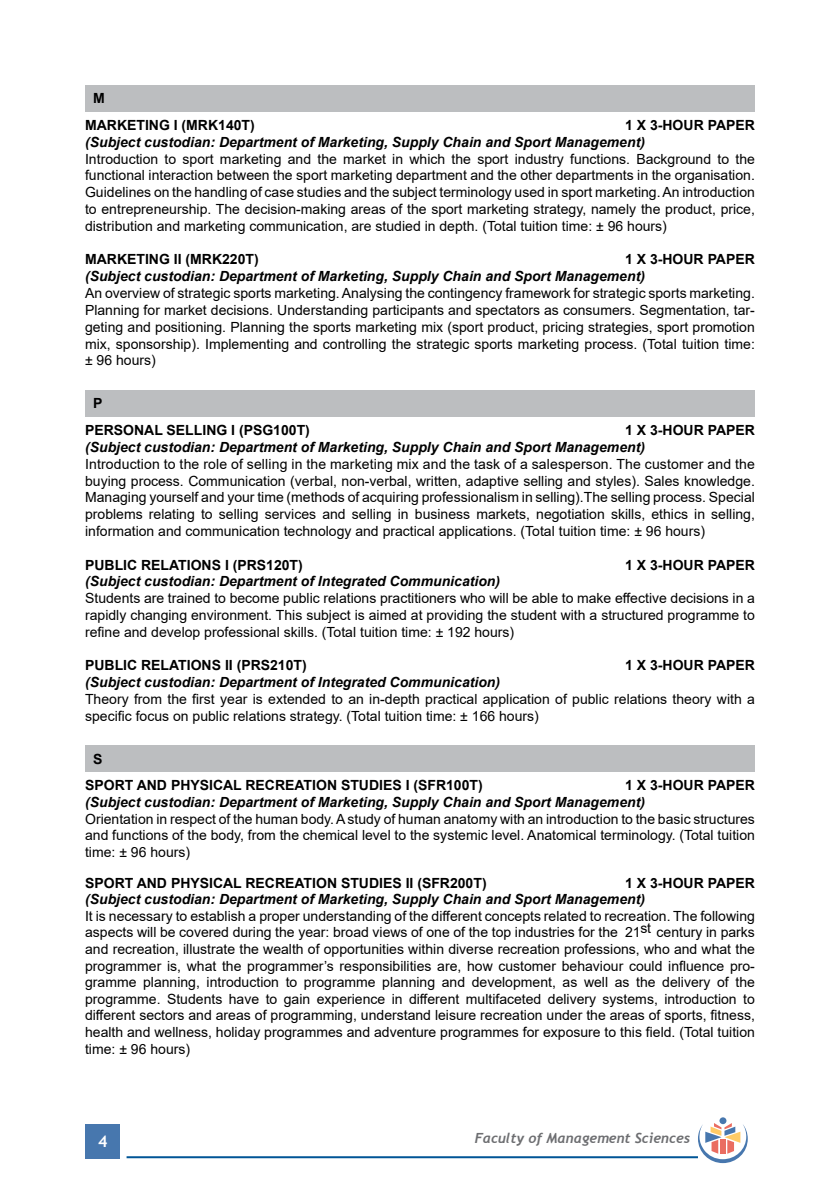
<style>
.page{position:relative;width:840px;height:1191px;background:#fff}
.page>*{position:absolute;margin:0;border:0;box-sizing:border-box;transform-origin:0 0}
.t1{font:700 16px "Trebuchet MS";color:#fff}
.t2{font:14px/16.8px "Arial";color:#000;text-align:justify}
.t3{font:italic 700 14px "Arial";color:#000}
.t4{font:700 14px/26.8px "Arial";color:#000}
.t5{font:italic 700 14px "Trebuchet";color:#6d6e71}
</style>
<div class="page">
<div style="left:86px;top:1124px;width:34px;height:34px;background:#4777ae"></div>
<hr style="left:126px;top:1156px;width:571px;height:2px;background:#005596">
<div style="left:719px;top:1117px;width:7px;height:7px;background:#4777ae;border-radius:50%"></div>
<svg style="left:697px;top:1123px;width:50px;height:40px"></svg>
<div style="left:85px;top:85px;width:669px;height:26px;background:#bcbec0"></div>
<div style="left:85px;top:390px;width:669px;height:26px;background:#bcbec0"></div>
<div style="left:85px;top:745px;width:669px;height:27px;background:#bcbec0"></div>
<p class="t4" style="left:85px;top:85px;width:171px;text-indent:8px">M<br>MARKETING I (MRK140T)</p>
<p class="t4" style="left:624px;top:112px;width:131px">1 X 3-HOUR PAPER</p>
<p class="t3" style="left:85px;top:133px;width:561px">(Subject custodian: Department of Marketing, Supply Chain and Sport Management)</p>
<p class="t2" style="left:85px;top:150px;width:671px">Introduction to sport marketing and the market in which the sport industry functions. Background to the functional interaction between the sport marketing department and the other departments in the organisation.<br>Guidelines on the handling of case studies and the subject terminology used in sport marketing. An introduction to entrepreneurship. The decision-making areas of the sport marketing strategy, namely the product, price, distribution and marketing communication, are studied in depth. (Total tuition time: ± 96 hours)</p>
<p class="t4" style="left:85px;top:246px;width:175px">MARKETING II (MRK220T)</p>
<p class="t4" style="left:624px;top:246px;width:131px">1 X 3-HOUR PAPER</p>
<p class="t3" style="left:85px;top:267px;width:561px">(Subject custodian: Department of Marketing, Supply Chain and Sport Management)</p>
<p class="t2" style="left:85px;top:285px;width:671px">An overview of strategic sports marketing. Analysing the contingency framework for strategic sports marketing.<br>Planning for market decisions. Understanding participants and spectators as consumers. Segmentation, tar&shy;geting and positioning. Planning the sports marketing mix (sport product, pricing strategies, sport promotion mix, sponsorship). Implementing and controlling the strategic sports marketing process. (Total tuition time: ± 96 hours)</p>
<p class="t4" style="left:85px;top:390px;width:226px;text-indent:8px">P<br>PERSONAL SELLING I (PSG100T)</p>
<p class="t4" style="left:624px;top:417px;width:131px">1 X 3-HOUR PAPER</p>
<p class="t3" style="left:85px;top:438px;width:561px">(Subject custodian: Department of Marketing, Supply Chain and Sport Management)</p>
<p class="t2" style="left:85px;top:455px;width:671px">Introduction to the role of selling in the marketing mix and the task of a salesperson. The customer and the buying process. Communication (verbal, non-verbal, written, adaptive selling and styles). Sales knowledge.<br>Managing yourself and your time (methods of acquiring professionalism in selling).The selling process. Special problems relating to selling services and selling in business markets, negotiation skills, ethics in selling, information and communication technology and practical applications. (Total tuition time: ± 96 hours)</p>
<p class="t4" style="left:85px;top:551px;width:219px">PUBLIC RELATIONS I (PRS120T)</p>
<p class="t4" style="left:624px;top:551px;width:131px">1 X 3-HOUR PAPER</p>
<p class="t3" style="left:85px;top:572px;width:416px">(Subject custodian: Department of Integrated Communication)</p>
<p class="t2" style="left:85px;top:590px;width:671px">Students are trained to become public relations practitioners who will be able to make effective decisions in a rapidly changing environment. This subject is aimed at providing the student with a structured programme to refine and develop professional skills. (Total tuition time: ± 192 hours)</p>
<p class="t4" style="left:85px;top:652px;width:223px">PUBLIC RELATIONS II (PRS210T)</p>
<p class="t4" style="left:624px;top:652px;width:131px">1 X 3-HOUR PAPER</p>
<p class="t3" style="left:85px;top:673px;width:416px">(Subject custodian: Department of Integrated Communication)</p>
<p class="t2" style="left:85px;top:690px;width:671px">Theory from the first year is extended to an in-depth practical application of public relations theory with a specific focus on public relations strategy. (Total tuition time: ± 166 hours)</p>
<p class="t4" style="left:85px;top:746px;width:399px;text-indent:8px">S<br>SPORT AND PHYSICAL RECREATION STUDIES I (SFR100T)</p>
<p class="t4" style="left:624px;top:772px;width:131px">1 X 3-HOUR PAPER</p>
<p class="t3" style="left:85px;top:793px;width:561px">(Subject custodian: Department of Marketing, Supply Chain and Sport Management)</p>
<p class="t2" style="left:85px;top:810px;width:671px">Orientation in respect of the human body. A study of human anatomy with an introduction to the basic structures and functions of the body, from the chemical level to the systemic level. Anatomical terminology. (Total tuition time: ± 96 hours)</p>
<p class="t4" style="left:85px;top:869px;width:403px">SPORT AND PHYSICAL RECREATION STUDIES II (SFR200T)</p>
<p class="t4" style="left:624px;top:869px;width:131px">1 X 3-HOUR PAPER</p>
<p class="t3" style="left:85px;top:890px;width:561px">(Subject custodian: Department of Marketing, Supply Chain and Sport Management)</p>
<p class="t2" style="left:85px;top:907px;width:671px">It is necessary to establish a proper understanding of the different concepts related to recreation. The following aspects will be covered during the year: broad views of one of the top industries for the 21st century in parks and recreation, illustrate the wealth of opportunities within diverse recreation professions, who and what the programmer is, what the programmer’s responsibilities are, how customer behaviour could influence pro&shy;gramme planning, introduction to programme planning and development, as well as the delivery of the programme. Students have to gain experience in different multifaceted delivery systems, introduction to different sectors and areas of programming, understand leisure recreation under the areas of sports, fitness, health and wellness, holiday programmes and adventure programmes for exposure to this field. (Total tuition time: ± 96 hours)</p>
<p class="t1" style="left:98px;top:1131px;width:11px">4</p>
<p class="t5" style="left:474px;top:1129px;width:217px">Faculty of Management Sciences</p>
</div>
